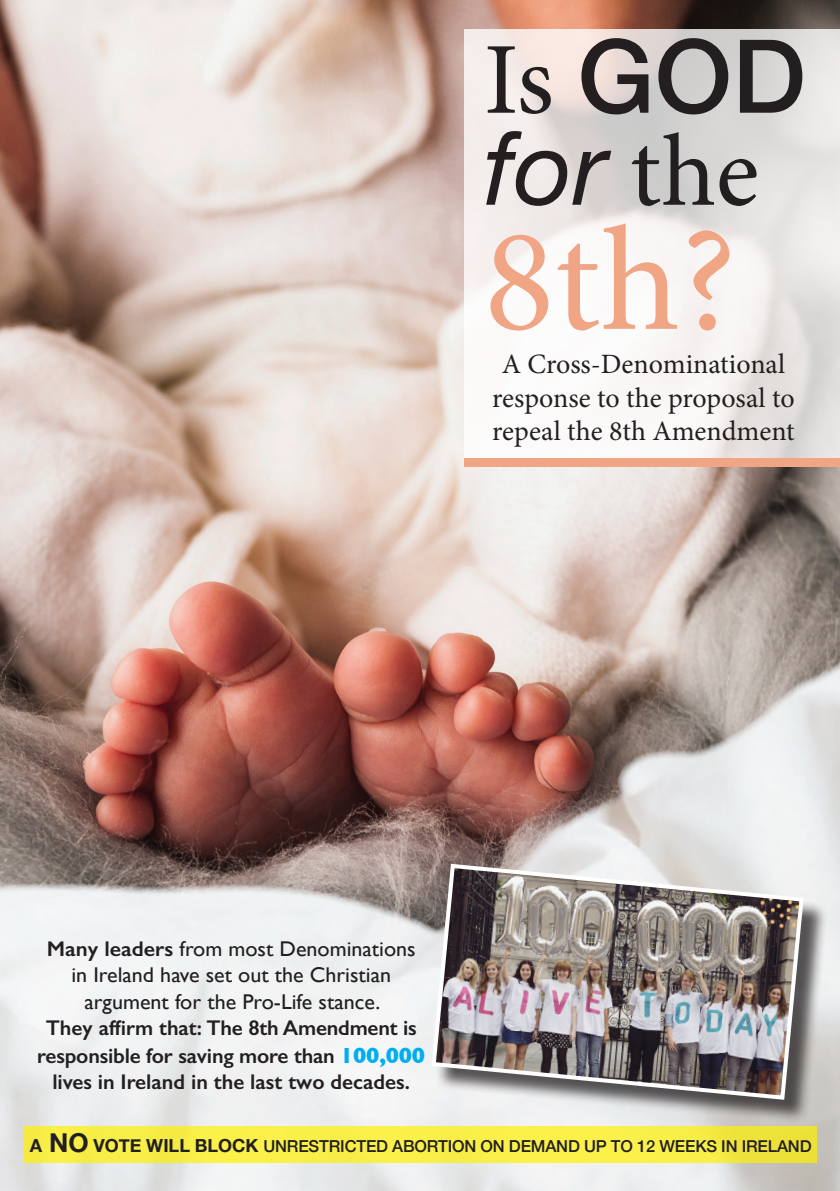
<style>
.page{position:relative;width:840px;height:1191px;background:#fff}
.page>*{position:absolute;margin:0;border:0;box-sizing:border-box;transform-origin:0 0}
.t1{font:148px "Minion Pro";color:#f0a584}
.t2{font:102px/92px "Minion Pro";color:#231f20}
.t3{font:28px/33.6px "Minion Pro";color:#231f20;text-align:center}
.t4{font:600 21.4px/27px "Gill Sans";letter-spacing:-.01em;color:#231f20;text-align:center}
.t5{font:21.4px/26.4px "Gill Sans";color:#231f20;text-align:center}
.t6{font:500 16.4px "Helvetica Neue";letter-spacing:-.01em;color:#231f20}
.s1{font-family:"Helvetica Neue";font-weight:500}
.s2{font-family:"Helvetica Neue";font-style:italic}
.s3{font-weight:600}
.s4{font-weight:700;font-size:22.4px;color:#00aeef}
.s5{font-weight:700;font-size:18px}
.s6{font-weight:700;font-size:26px}
</style>
<div class="page">
<img style="left:0;top:0;width:839px;height:543px">
<svg style="left:464px;top:29px;width:375px;height:429px"></svg>
<div style="left:464px;top:458px;width:375px;height:9px;background:#f0a584"></div>
<img style="left:0;top:543px;width:839px;height:648px">
<div style="left:435px;top:867px;width:392px;height:257px;background:#231f20;opacity:.75"></div>
<img style="left:429px;top:861px;width:376px;height:241px">
<div style="left:22px;top:1124px;width:794px;height:39px;background:#fff;opacity:.75"></div>
<h2 class="t2" style="left:483px;top:35px;width:323px">Is <span class="s1">GOD </span><span class="s2">for</span> the</h2>
<h1 class="t1" style="left:483px;top:182px;width:254px">8th?</h1>
<h3 class="t3" style="left:492px;top:347px;width:304px">A Cross-Denominational response to the proposal to repeal the 8th Amendment</h3>
<p class="t5" style="left:47px;top:935px;width:370px"><span class="s3">Many leaders</span> from most Denominations in Ireland have set out the Christian argument for the Pro-Life stance.</p>
<p class="t4" style="left:37px;top:1014px;width:389px">They affirm that: The 8th Amendment is responsible for saving more than <span class="s4">100,000 </span>lives in Ireland in the last two decades.</p>
<p class="t6" style="left:30px;top:1132px;width:782px"><span class="s5">A</span> <span class="s6">NO</span> <span class="s5">VOTE WILL BLOCK</span> UNRESTRICTED ABORTION ON DEMAND UP TO 12 WEEKS IN IRELAND</p>
</div>
